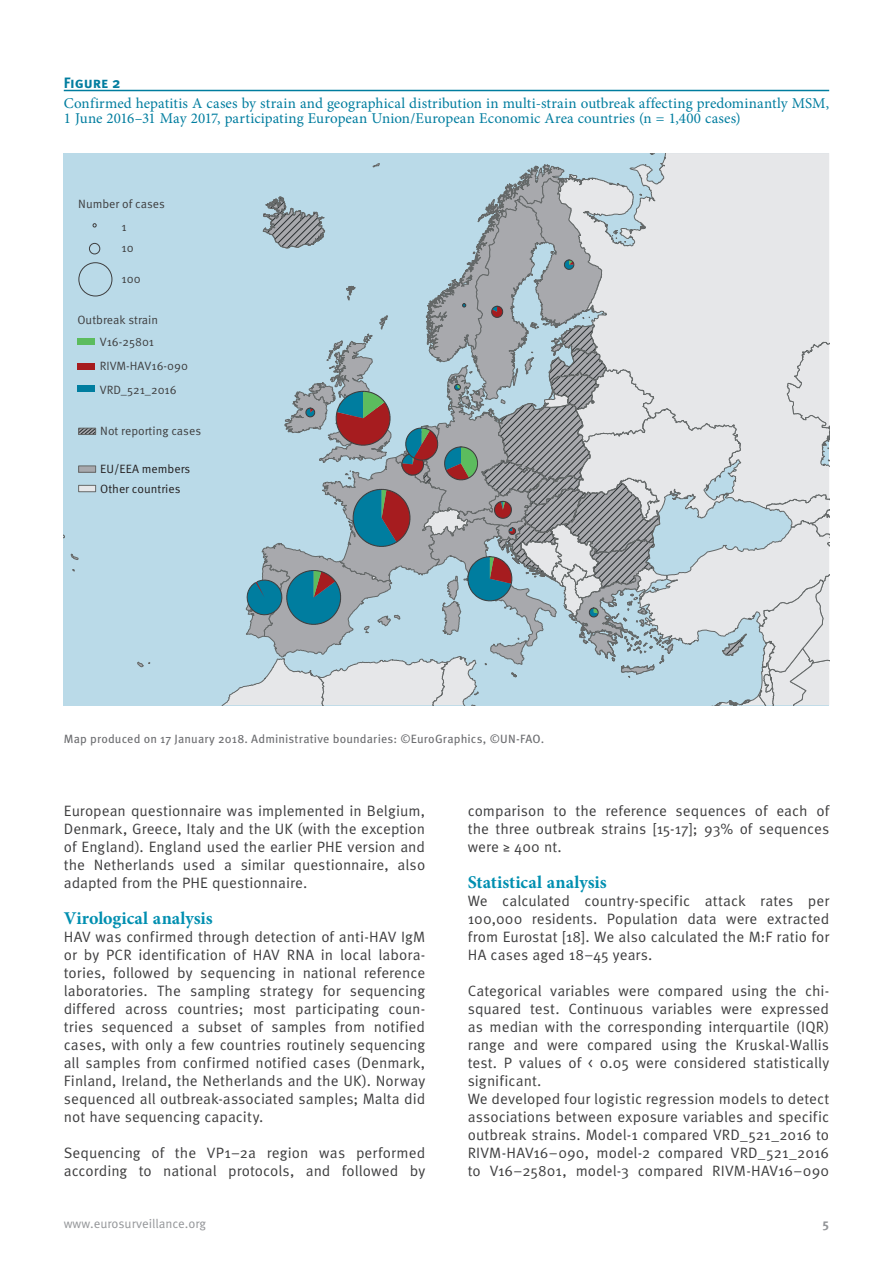
<style>
.page{position:relative;width:893px;height:1263px;background:#fff}
.page>*{position:absolute;margin:0;border:0;box-sizing:border-box;transform-origin:0 0}
.t1{font:700 18px "Minion Pro";color:#008fb0}
.t2{font:15px/18px "Meta Pro";color:#3e3e3f;text-align:justify}
.t3{font:15px/15px "Minion Pro";letter-spacing:.01em;color:#007d9f}
.t4{font:700 15px "Meta Pro";letter-spacing:-.005em;color:#007d9f}
.t5{font:12.75px "Meta Pro";color:#939598}
.t6{font:700 12.75px "Meta Pro";color:#939598}
.t7{font:12px/23.9px "Meta Pro";color:#3e3e3f;text-align:center}
.t8{font:12px "Meta Pro";letter-spacing:.01em;color:#6c6d70}
.t9{font:12px/19.5px "Meta Pro";color:#231f20}
</style>
<div class="page">
<hr style="left:64px;top:90px;width:765px;height:1px;background:#007d9f">
<svg style="left:64px;top:153px;width:765px;height:552px"></svg>
<p class="t4" style="left:64px;top:73px;width:58px">Figure 2</p>
<p class="t3" style="left:64px;top:96px;width:767px">Confirmed hepatitis A cases by strain and geographical distribution in multi-strain outbreak affecting predominantly MSM,<br>1 June 2016–31 May 2017, participating European Union/European Economic Area countries (n = 1,400 cases)</p>
<p class="t7" style="left:78px;top:193px;width:88px;line-height:23.1px">Number of cases<br>1</p>
<p class="t7" style="left:122px;top:237px;width:14px">10</p>
<p class="t7" style="left:122px;top:267px;width:21px">100</p>
<p class="t7" style="left:77px;top:308px;width:82px">Outbreak strain</p>
<p class="t7" style="left:100px;top:330px;width:90px;text-align:left">V16-25801<br>RIVM-HAV16-090<br>VRD_521_2016</p>
<p class="t7" style="left:100px;top:419px;width:102px">Not reporting cases</p>
<p class="t9" style="left:100px;top:460px;width:92px">EU/EEA members<br>Other countries</p>
<p class="t8" style="left:64px;top:731px;width:482px">Map produced on 17 January 2018. Administrative boundaries: ©EuroGraphics, ©UN-FAO.</p>
<p class="t2" style="left:64px;top:802px;width:363px">European questionnaire was implemented in Belgium, Denmark, Greece, Italy and the UK (with the exception of England). England used the earlier PHE version and the Netherlands used a similar questionnaire, also adapted from the PHE questionnaire.</p>
<p class="t1" style="left:64px;top:905px;width:151px">Virological analysis</p>
<p class="t2" style="left:64px;top:928px;width:363px">HAV was confirmed through detection of anti-HAV IgM or by PCR identification of HAV RNA in local labora&shy;tories, followed by sequencing in national reference laboratories. The sampling strategy for sequencing differed across countries; most participating coun&shy;tries sequenced a subset of samples from notified cases, with only a few countries routinely sequencing all samples from confirmed notified cases (Denmark, Finland, Ireland, the Netherlands and the UK). Norway sequenced all outbreak-associated samples; Malta did not have sequencing capacity.</p>
<p class="t2" style="left:64px;top:1144px;width:363px">Sequencing of the VP1–2a region was performed according to national protocols, and followed by</p>
<p class="t2" style="left:468px;top:802px;width:363px">comparison to the reference sequences of each of the three outbreak strains [15-17]; 93% of sequences were ≥ 400 nt.</p>
<p class="t1" style="left:468px;top:869px;width:141px">Statistical analysis</p>
<p class="t2" style="left:468px;top:892px;width:363px">We calculated country-specific attack rates per 100,000 residents. Population data were extracted from Eurostat [18]. We also calculated the M:F ratio for HA cases aged 18–45 years.</p>
<p class="t2" style="left:468px;top:982px;width:363px;text-align:left">Categorical variables were compared using the chi&shy;squared test. Continuous variables were expressed as median with the corresponding interquartile (IQR) range and were compared using the Kruskal-Wallis test. P values of &lt; 0.05 were considered statistically significant.<br>We developed four logistic regression models to detect associations between exposure variables and specific outbreak strains. Model-1 compared VRD_521_2016 to RIVM-HAV16–090, model-2 compared VRD_521_2016 to V16–25801, model-3 compared RIVM-HAV16–090</p>
<p class="t5" style="left:64px;top:1215px;width:144px">www.eurosurveillance.org</p>
<p class="t6" style="left:823px;top:1215px;width:8px">5</p>
</div>
